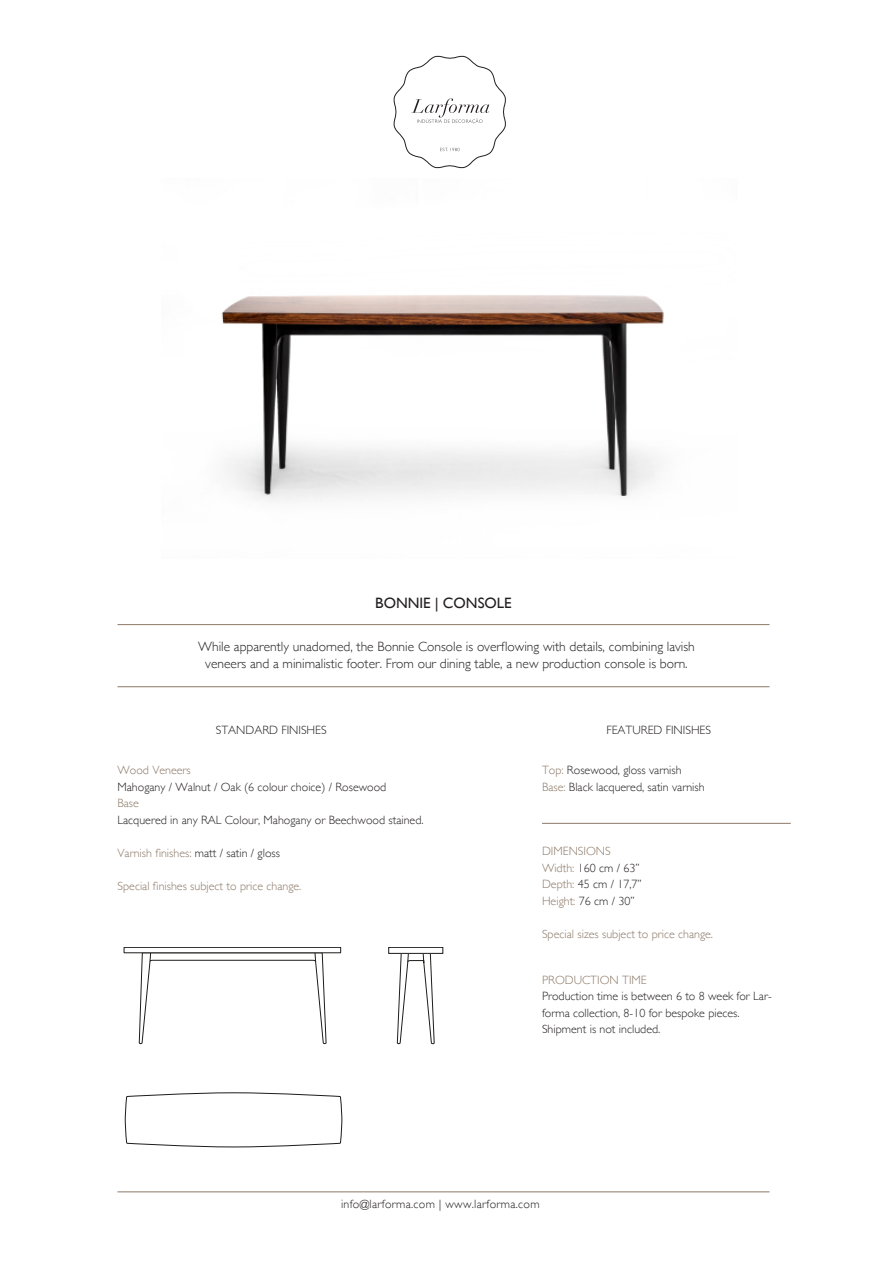
<style>
.page{position:relative;width:893px;height:1263px;background:#fff}
.page>*{position:absolute;margin:0;border:0;box-sizing:border-box;transform-origin:0 0}
.t1{font:15px "Gill Sans";color:#231f20}
.t2{font:300 13.5px/16.5px "Gill Sans";color:#231f20;text-align:center}
.t3{font:300 12px/16.5px "Gill Sans";color:#231f20}
.t4{font:300 12px "Gill Sans";color:#8c7866}
.t5{font:300 12px "Gill Sans";letter-spacing:.025em;color:#231f20}
.s1{color:#231f20}
.s2{color:#8c7866}
</style>
<div class="page">
<img style="left:221px;top:295px;width:443px;height:206px">
<hr style="left:117px;top:1191px;width:652px;height:1px;background:#8c7866">
<hr style="left:117px;top:686px;width:652px;height:1px;background:#8c7866">
<svg style="left:393px;top:55px;width:113px;height:114px"></svg>
<hr style="left:542px;top:823px;width:249px;height:1px;background:#8c7866">
<hr style="left:117px;top:624px;width:652px;height:1px;background:#8c7866">
<svg style="left:139px;top:953px;width:187px;height:92px"></svg>
<div style="left:124px;top:947px;width:217px;height:6px;border:1px solid #1c1c1a"></div>
<svg style="left:397px;top:953px;width:37px;height:92px"></svg>
<div style="left:389px;top:947px;width:54px;height:6px;border:1px solid #1c1c1a"></div>
<svg style="left:125px;top:1092px;width:217px;height:55px"></svg>
<p class="t1" style="left:375px;top:598px;width:138px">BONNIE | CONSOLE</p>
<p class="t2" style="left:198px;top:640px;width:498px">While apparently unadorned, the Bonnie Console is overflowing with details, combining lavish veneers and a minimalistic footer. From our dining table, a new production console is born.</p>
<p class="t3" style="left:216px;top:723px;width:113px">STANDARD FINISHES</p>
<p class="t4" style="left:117px;top:766px;width:75px">Wood Veneers</p>
<p class="t3" style="left:117px;top:780px;width:270px">Mahogany / Walnut / Oak (6 colour choice) / Rosewood</p>
<p class="t4" style="left:117px;top:799px;width:23px">Base</p>
<p class="t3" style="left:117px;top:813px;width:308px">Lacquered in any RAL Colour, Mahogany or Beechwood stained.</p>
<p class="t4" style="left:117px;top:848px;width:164px">Varnish finishes: <span class="s1">matt / satin / gloss</span></p>
<p class="t4" style="left:117px;top:881px;width:185px">Special finishes subject to price change.</p>
<p class="t3" style="left:606px;top:723px;width:106px">FEATURED FINISHES</p>
<p class="t3" style="left:542px;top:763px;width:164px"><span class="s2">Top:</span> Rosewood, gloss varnish<br><span class="s2">Base:</span> Black lacquered, satin varnish</p>
<p class="t3" style="left:542px;top:844px;width:101px"><span class="s2">DIMENSIONS<br>Width:</span> 160 cm / 63’’<br><span class="s2">Depth:</span> 45 cm / 17,7’’<br><span class="s2">Height:</span> 76 cm / 30’’</p>
<p class="t4" style="left:542px;top:929px;width:173px">Special sizes subject to price change.</p>
<p class="t4" style="left:542px;top:975px;width:106px">PRODUCTION TIME</p>
<p class="t3" style="left:542px;top:989px;width:231px">Production time is between 6 to 8 week for Lar&shy;forma collection, 8-10 for bespoke pieces.<br>Shipment is not included.</p>
<p class="t5" style="left:341px;top:1199px;width:200px">info@larforma.com | www.larforma.com</p>
</div>
